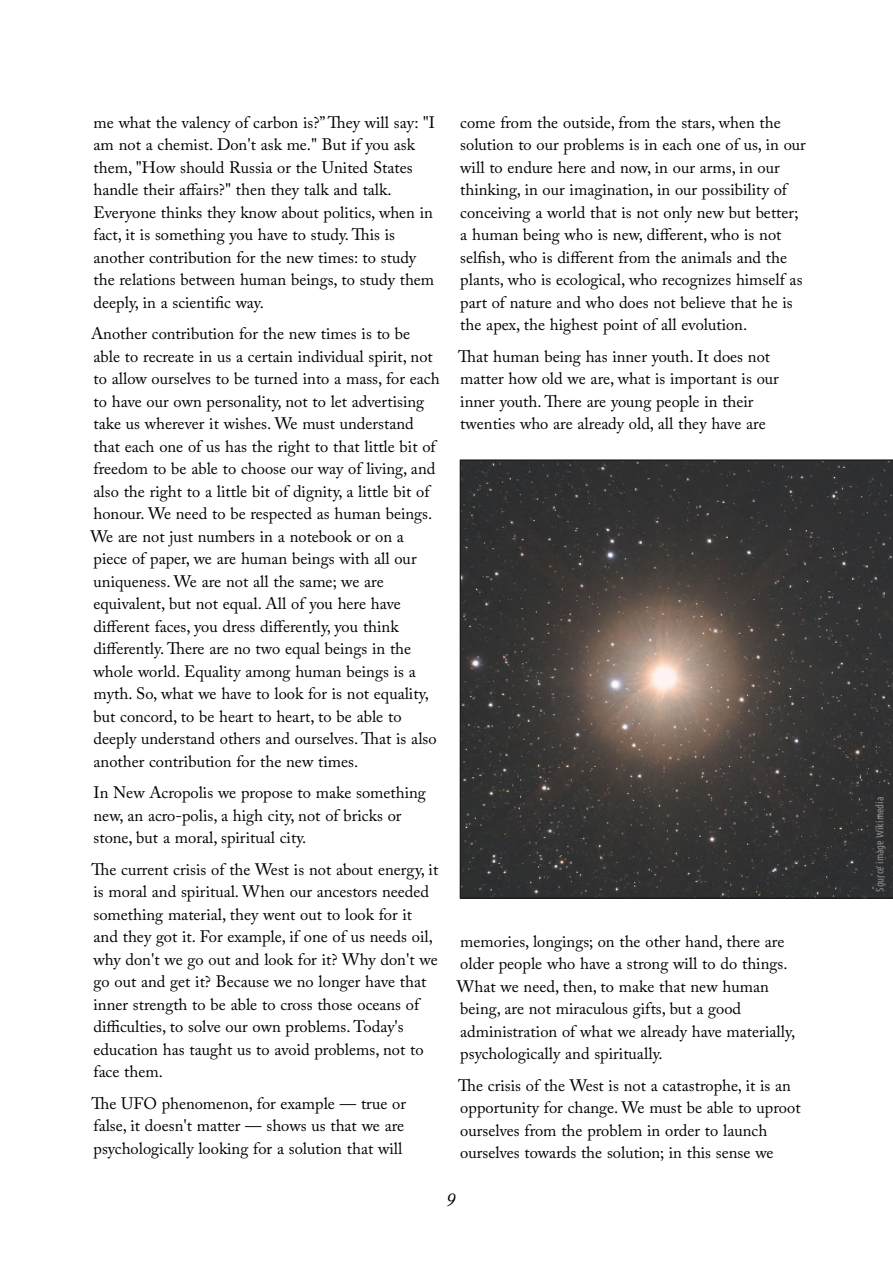
<style>
.page{position:relative;width:893px;height:1263px;background:#fff}
.page>*{position:absolute;margin:0;border:0;box-sizing:border-box;transform-origin:0 0}
.t1{font:italic 19.5px "Adobe Caslon Pro";color:#000}
.t2{font:16.5px/22.5px "Adobe Caslon Pro";color:#000}
.t3{font:10.5px "Ubuntu Condensed";color:#8c8c8c}
</style>
<div class="page">
<svg style="left:460px;top:459px;width:433px;height:440px;background:#423e3c"></svg>
<p class="t2" style="left:94px;top:113px;width:343px">me what the valency of carbon is?”They will say: "I am not a chemist. Don't ask me." But if you ask them, "How should Russia or the United States handle their affairs?" then they talk and talk.<br>Everyone thinks they know about politics, when in fact, it is something you have to study. This is another contribution for the new times: to study the relations between human beings, to study them deeply, in a scientific way.</p>
<p class="t2" style="left:90px;top:324px;width:351px">Another contribution for the new times is to be able to recreate in us a certain individual spirit, not to allow ourselves to be turned into a mass, for each to have our own personality, not to let advertising take us wherever it wishes. We must understand that each one of us has the right to that little bit of freedom to be able to choose our way of living, and also the right to a little bit of dignity, a little bit of honour. We need to be respected as human beings.<br>We are not just numbers in a notebook or on a piece of paper, we are human beings with all our uniqueness. We are not all the same; we are equivalent, but not equal. All of you here have different faces, you dress differently, you think differently. There are no two equal beings in the whole world. Equality among human beings is a myth. So, what we have to look for is not equality, but concord, to be heart to heart, to be able to deeply understand others and ourselves. That is also another contribution for the new times.</p>
<p class="t2" style="left:94px;top:783px;width:334px">In New Acropolis we propose to make something new, an acro-polis, a high city, not of bricks or stone, but a moral, spiritual city.</p>
<p class="t2" style="left:92px;top:860px;width:348px">The current crisis of the West is not about energy, it is moral and spiritual. When our ancestors needed something material, they went out to look for it and they got it. For example, if one of us needs oil, why don't we go out and look for it? Why don't we go out and get it? Because we no longer have that inner strength to be able to cross those oceans of difficulties, to solve our own problems. Today's education has taught us to avoid problems, not to face them.</p>
<p class="t2" style="left:92px;top:1094px;width:316px;text-align:justify">The UFO phenomenon, for example — true or false, it doesn't matter — shows us that we are psychologically looking for a solution that will</p>
<p class="t2" style="left:460px;top:113px;width:347px">come from the outside, from the stars, when the solution to our problems is in each one of us, in our will to endure here and now, in our arms, in our thinking, in our imagination, in our possibility of conceiving a world that is not only new but better; a human being who is new, different, who is not selfish, who is different from the animals and the plants, who is ecological, who recognizes himself as part of nature and who does not believe that he is the apex, the highest point of all evolution.</p>
<p class="t2" style="left:458px;top:347px;width:322px">That human being has inner youth. It does not matter how old we are, what is important is our inner youth. There are young people in their twenties who are already old, all they have are</p>
<p class="t2" style="left:457px;top:932px;width:340px">memories, longings; on the other hand, there are older people who have a strong will to do things.<br>What we need, then, to make that new human being, are not miraculous gifts, but a good administration of what we already have materially, psychologically and spiritually.</p>
<p class="t2" style="left:458px;top:1076px;width:344px">The crisis of the West is not a catastrophe, it is an opportunity for change. We must be able to uproot ourselves from the problem in order to launch ourselves towards the solution; in this sense we</p>
<p class="t1" style="left:446px;top:1192px;width:11px">9</p>
<p class="t3" style="left:875px;top:892px;width:97px;rotate:-90deg">Source image Wikimedia</p>
</div>
